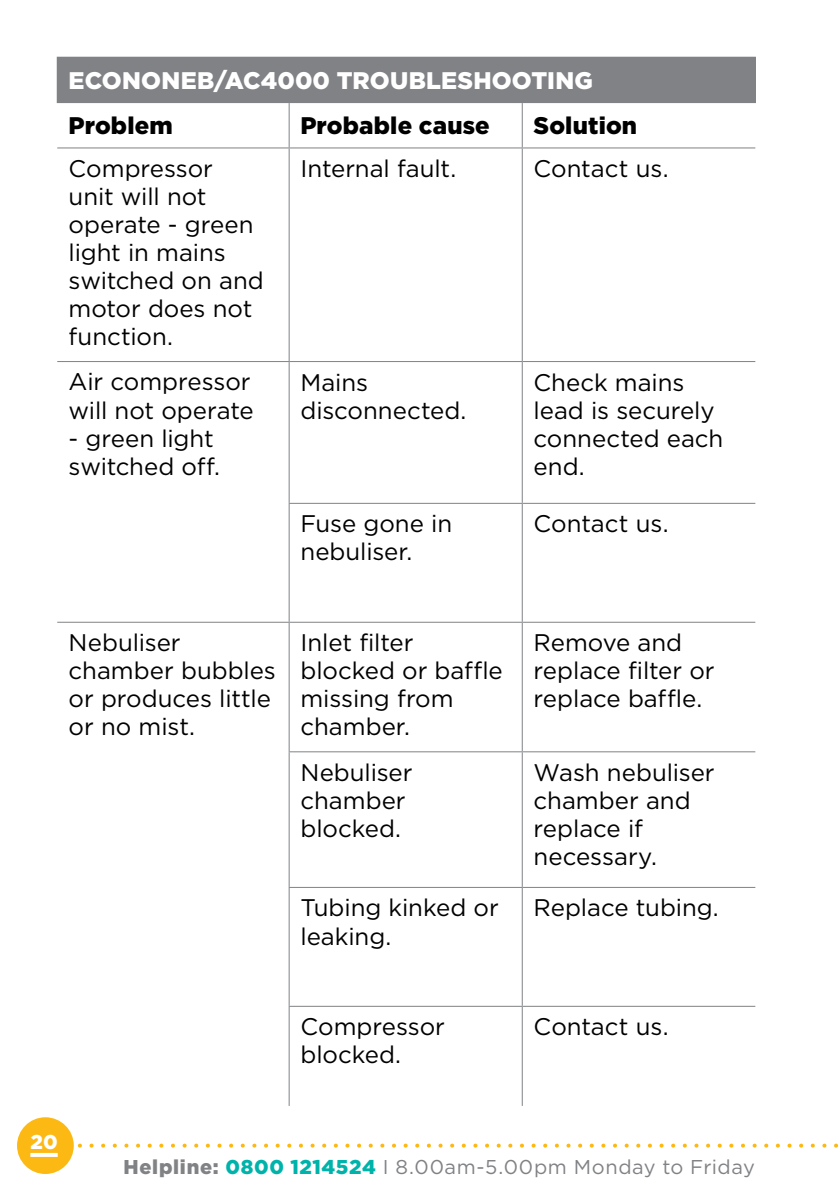
<style>
.page{position:relative;width:840px;height:1191px;background:#fff}
.page>*{position:absolute;margin:0;border:0;box-sizing:border-box;transform-origin:0 0}
.t1{font:24px/28px "Gotham";color:#000}
.t2{font:900 24px "Gotham";letter-spacing:.005em;color:#fff}
.t3{font:900 24px "Gotham";letter-spacing:.005em;color:#000}
.t4{font:20px "Gotham";letter-spacing:.03em;color:#808285}
.t5{font:900 20px "Gotham";color:#fff}
.s1{font-weight:900}
.s2{font-weight:900;color:#00b3aa}
</style>
<div class="page">
<div style="left:57px;top:57px;width:698px;height:46px;background:#808285"></div>
<hr style="left:288px;top:103px;width:1px;height:44px;background:#808285">
<hr style="left:521px;top:103px;width:1px;height:44px;background:#808285">
<hr style="left:57px;top:147px;width:232px;height:1px;background:#808285">
<hr style="left:289px;top:147px;width:233px;height:1px;background:#808285">
<hr style="left:288px;top:148px;width:1px;height:213px;background:#808285">
<hr style="left:522px;top:147px;width:233px;height:1px;background:#808285">
<hr style="left:521px;top:148px;width:1px;height:213px;background:#808285">
<hr style="left:57px;top:361px;width:232px;height:1px;background:#808285">
<hr style="left:289px;top:361px;width:233px;height:1px;background:#808285">
<hr style="left:288px;top:362px;width:1px;height:141px;background:#808285">
<hr style="left:522px;top:361px;width:233px;height:1px;background:#808285">
<hr style="left:521px;top:362px;width:1px;height:141px;background:#808285">
<hr style="left:288px;top:503px;width:234px;height:1px;background:#808285">
<hr style="left:288px;top:504px;width:1px;height:118px;background:#808285">
<hr style="left:522px;top:503px;width:233px;height:1px;background:#808285">
<hr style="left:521px;top:504px;width:1px;height:118px;background:#808285">
<hr style="left:57px;top:622px;width:232px;height:1px;background:#808285">
<hr style="left:289px;top:622px;width:233px;height:1px;background:#808285">
<hr style="left:288px;top:623px;width:1px;height:128px;background:#808285">
<hr style="left:522px;top:622px;width:233px;height:1px;background:#808285">
<hr style="left:521px;top:623px;width:1px;height:128px;background:#808285">
<hr style="left:288px;top:751px;width:234px;height:1px;background:#808285">
<hr style="left:288px;top:752px;width:1px;height:135px;background:#808285">
<hr style="left:522px;top:751px;width:233px;height:1px;background:#808285">
<hr style="left:521px;top:752px;width:1px;height:135px;background:#808285">
<hr style="left:288px;top:887px;width:234px;height:1px;background:#808285">
<hr style="left:288px;top:888px;width:1px;height:117px;background:#808285">
<hr style="left:522px;top:887px;width:233px;height:1px;background:#808285">
<hr style="left:521px;top:888px;width:1px;height:117px;background:#808285">
<hr style="left:288px;top:1005px;width:234px;height:1px;background:#808285">
<hr style="left:288px;top:1006px;width:1px;height:100px;background:#808285">
<hr style="left:522px;top:1005px;width:233px;height:1px;background:#808285">
<hr style="left:521px;top:1006px;width:1px;height:100px;background:#808285">
<svg style="left:77px;top:1143px;width:762px;height:4px"></svg>
<div style="left:17px;top:1117px;width:57px;height:57px;background:#fdb913;border-radius:50%"></div>
<svg style="left:30px;top:1152px;width:28px;height:4px"></svg>
<p class="t2" style="left:69px;top:66px;width:287px">ECONOne b/AC4000 trou</p>
<p class="t2" style="left:408px;top:66px;width:83px">bleshooting</p>
<p class="t3" style="left:69px;top:112px;width:106px">Problem</p>
<p class="t3" style="left:300px;top:112px;width:191px">Probable cause</p>
<p class="t3" style="left:533px;top:112px;width:105px">Solution</p>
<p class="t1" style="left:69px;top:154px;width:197px">Compressor unit will not operate - green light in mains switched on and motor does not function.</p>
<p class="t1" style="left:300px;top:154px;width:157px">I nternal fault.</p>
<p class="t1" style="left:533px;top:154px;width:136px">Contact us.</p>
<p class="t1" style="left:69px;top:367px;width:186px">Air compressor will not operate</p>
<p class="t1" style="left:69px;top:423px;width:153px">- green light switched off.</p>
<p class="t1" style="left:300px;top:367px;width:167px">Mains disconnected.</p>
<p class="t1" style="left:533px;top:367px;width:191px">Check mains lead is securely connected each end.</p>
<p class="t1" style="left:300px;top:509px;width:153px">Fuse gone in nebuliser.</p>
<p class="t1" style="left:533px;top:509px;width:136px">Contact us.</p>
<p class="t1" style="left:69px;top:628px;width:209px">Nebuliser chamber bubbles or produces little or no mist.</p>
<p class="t1" style="left:300px;top:628px;width:204px">I nlet filter blocked or baffle missing from chamber.</p>
<p class="t1" style="left:533px;top:628px;width:182px">Remove and replace filter or replace baffle.</p>
<p class="t1" style="left:300px;top:758px;width:113px">Nebuliser chamber blocked.</p>
<p class="t1" style="left:533px;top:758px;width:182px">Wash nebuliser chamber and replace if necessary.</p>
<p class="t1" style="left:300px;top:893px;width:200px">Tubing kinked or leaking.</p>
<p class="t1" style="left:533px;top:893px;width:186px">Replace tubing.</p>
<p class="t1" style="left:300px;top:1012px;width:146px">Compressor blocked.</p>
<p class="t1" style="left:533px;top:1012px;width:136px">Contact us.</p>
<p class="t5" style="left:30px;top:1130px;width:29px">20</p>
<p class="t4" style="left:123px;top:1155px;width:632px"><span class="s1">Helpline:</span> <span class="s2">0800 1214524</span> I 8.00am-5.00pm Monday to Friday</p>
</div>
